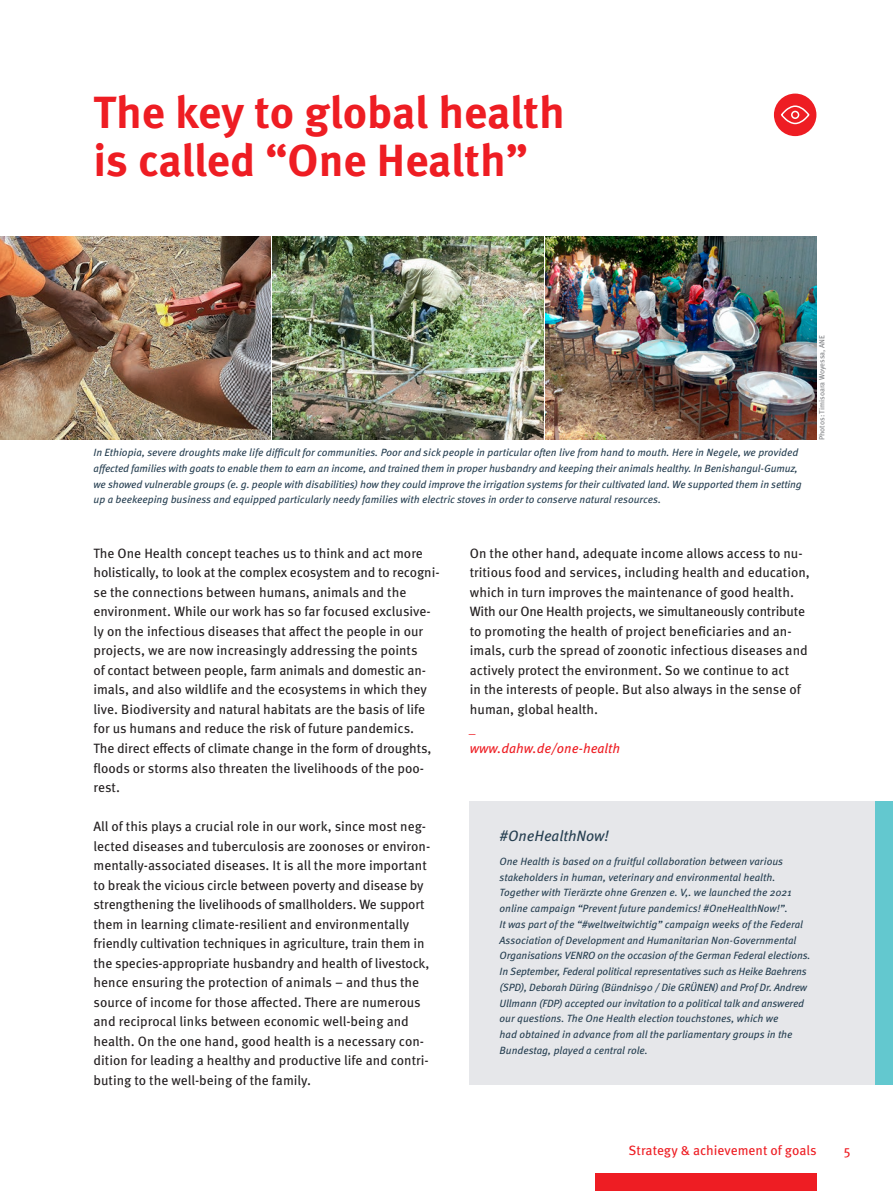
<style>
.page{position:relative;width:893px;height:1191px;background:#fff}
.page>*{position:absolute;margin:0;border:0;box-sizing:border-box;transform-origin:0 0}
.t1{font:700 45px/48px "Meta OT";color:#ee1d23}
.t2{font:italic 15px "Meta OT";color:#263f51}
.t3{font:13.5px/19.5px "Meta OT";color:#231f20}
.t4{font:13.5px "Meta OT";color:#ee1d23}
.t5{font:italic 13.5px/19.5px "Meta OT";color:#ee1d23}
.t6{font:italic 10.5px/15.8px "Meta OT";letter-spacing:-.005em;color:#263f51}
.t7{font:7.5px "Meta OT";letter-spacing:-.005em;color:#808285}
</style>
<div class="page">
<div style="left:595px;top:1174px;width:221px;height:17px;background:#ee1d23"></div>
<div style="left:774px;top:94px;width:42px;height:42px;background:#ee1d23;border-radius:50%"></div>
<svg style="left:781px;top:105px;width:28px;height:19px"></svg>
<div style="left:470px;top:801px;width:423px;height:283px;background:#e6e7ea"></div>
<div style="left:876px;top:801px;width:17px;height:283px;background:#63c8cf"></div>
<img style="left:546px;top:236px;width:270px;height:203px">
<img style="left:273px;top:236px;width:271px;height:203px">
<img style="left:0;top:236px;width:271px;height:203px">
<h1 class="t1" style="left:94px;top:89px;width:473px">The key to global health is called “One Health”</h1>
<p class="t6" style="left:94px;top:445px;width:710px">In Ethiopia, severe droughts make life difficult for communities. Poor and sick people in particular often live from hand to mouth. Here in Negele, we provided affected families with goats to enable them to earn an income, and trained them in proper husbandry and keeping their animals healthy. In Benishangul-Gumuz, we showed vulnerable groups (e. g. people with disabilities) how they could improve the irrigation systems for their cultivated land. We supported them in setting up a beekeeping business and equipped particularly needy families with electric stoves in order to conserve natural resources.</p>
<p class="t7" style="left:817px;top:440px;width:107px;rotate:-90deg">Photos: Timisoara Woyessa, ANE</p>
<p class="t3" style="left:94px;top:544px;width:348px">The One Health concept teaches us to think and act more holistically, to look at the complex ecosystem and to recogni&shy;se the connections between humans, animals and the environment. While our work has so far focused exclusive&shy;ly on the infectious diseases that affect the people in our projects, we are now increasingly addressing the points<br>of contact between people, farm animals and domestic an&shy;imals, and also wildlife and the ecosystems in which they live. Biodiversity and natural habitats are the basis of life for us humans and reduce the risk of future pandemics.<br>The direct effects of climate change in the form of droughts, floods or storms also threaten the livelihoods of the poo&shy;rest.</p>
<p class="t3" style="left:94px;top:817px;width:338px">All of this plays a crucial role in our work, since most neg&shy;lected diseases and tuberculosis are zoonoses or environ&shy;mentally-associated diseases. It is all the more important to break the vicious circle between poverty and disease by strengthening the livelihoods of smallholders. We support them in learning climate-resilient and environmentally friendly cultivation techniques in agriculture, train them in the species-appropriate husbandry and health of livestock, hence ensuring the protection of animals – and thus the source of income for those affected. There are numerous and reciprocal links between economic well-being and health. On the one hand, good health is a necessary con&shy;dition for leading a healthy and productive life and contri&shy;buting to the well-being of the family.</p>
<p class="t3" style="left:470px;top:544px;width:341px">On the other hand, adequate income allows access to nu&shy;tritious food and services, including health and education, which in turn improves the maintenance of good health.<br>With our One Health projects, we simultaneously contribute to promoting the health of project beneficiaries and an&shy;imals, curb the spread of zoonotic infectious diseases and actively protect the environment. So we continue to act<br>in the interests of people. But also always in the sense of human, global health.</p>
<p class="t5" style="left:470px;top:719px;width:152px">_ www.dahw.de/one-health</p>
<p class="t2" style="left:500px;top:826px;width:111px">#OneHealthNow!</p>
<p class="t6" style="left:500px;top:853px;width:312px">One Health is based on a fruitful collaboration between various stakeholders in human, veterinary and environmental health.<br>Together with Tierärzte ohne Grenzen e. V,. we launched the 2021 online campaign “Prevent future pandemics! #OneHealthNow!”.<br>It was part of the “#weltweitwichtig” campaign weeks of the Federal Association of Development and Humanitarian Non-Governmental Organisations VENRO on the occasion of the German Federal elections.<br>In September, Federal political representatives such as Heike Baehrens (SPD), Deborah Düring (Bündnis90 / Die GRÜNEN) and Prof Dr. Andrew Ullmann (FDP) accepted our invitation to a political talk and answered our questions. The One Health election touchstones, which we<br>had obtained in advance from all the parliamentary groups in the Bundestag, played a central role.</p>
<p class="t4" style="left:629px;top:1141px;width:189px">Strategy &amp; achievement of goals</p>
<p class="t4" style="left:844px;top:1141px;width:8px">5</p>
</div>
